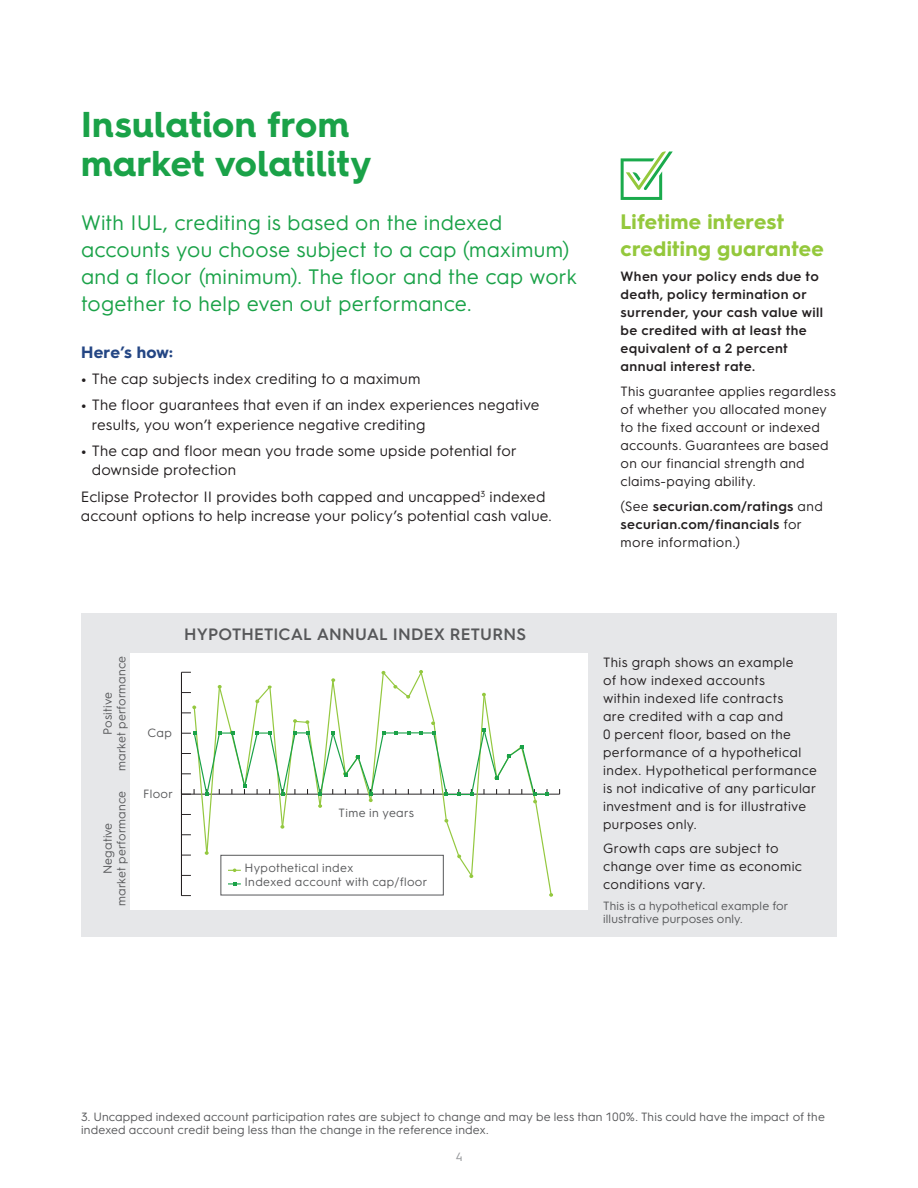
<style>
.page{position:relative;width:918px;height:1188px;background:#fff}
.page>*{position:absolute;margin:0;border:0;box-sizing:border-box;transform-origin:0 0}
.t1{font:700 36px/39px "Hurme Geometric Sans 4";letter-spacing:.005em;color:#1aa248}
.t2{font:21px/27px "Hurme Geometric Sans 3";letter-spacing:.01em;color:#1aa248}
.t3{font:700 21px/27px "Hurme Geometric Sans 3";letter-spacing:.01em;color:#94c83c}
.t4{font:600 16.5px "Hurme Geometric Sans 3";letter-spacing:.015em;color:#57585a}
.t5{font:700 16.5px "Hurme Geometric Sans 3";letter-spacing:.015em;color:#244684}
.t6{font:15px/19.5px "Hurme Geometric Sans 3";letter-spacing:.01em;color:#231f20}
.t7{font:13.5px/18px "Hurme Geometric Sans 3";letter-spacing:.02em;color:#231f20}
.t8{font:600 13.5px/18px "Hurme Geometric Sans 3";letter-spacing:.025em;color:#231f20}
.t9{font:12px/13.5px "Hurme Geometric Sans 3";letter-spacing:.01em;color:#57585a}
.t10{font:12px/13.5px "Hurme Geometric Sans 3";letter-spacing:.03em;color:#57585a}
.t11{font:12px "Hurme Geometric Sans 3";letter-spacing:.035em;color:#57585a}
.t12{font:12px "Hurme Geometric Sans 3";color:#939598}
.s1{font-weight:700}
.s2{font-weight:400}
</style>
<div class="page">
<svg style="left:621px;top:151px;width:52px;height:49px"></svg>
<div style="left:81px;top:613px;width:756px;height:324px;background:#e6e7e9"></div>
<div style="left:131px;top:653px;width:457px;height:257px;background:#fff"></div>
<hr style="left:181px;top:794px;width:379px;height:1px;background:#231f20">
<svg style="left:181px;top:670px;width:372px;height:227px"></svg>
<div style="left:220px;top:855px;width:224px;height:40px;border:1px solid #57585a"></div>
<h1 class="t1" style="left:81px;top:104px;width:292px">Insulation from market volatility</h1>
<h2 class="t2" style="left:81px;top:208px;width:498px">With IUL, crediting is based on the indexed accounts you choose subject to a cap (maximum) and a floor (minimum). The floor and the cap work together to help even out performance.</h2>
<p class="t5" style="left:81px;top:340px;width:93px">Here’s how:</p>
<p class="t6" style="left:81px;top:368px;width:341px"><span class="s1">•</span> The cap subjects index crediting to a maximum</p>
<p class="t6" style="left:92px;top:394px;width:449px;text-indent:-11px"><span class="s1">•</span> The floor guarantees that even if an index experiences negative results, you won’t experience negative crediting</p>
<p class="t6" style="left:92px;top:440px;width:427px;text-indent:-11px"><span class="s1">•</span> The cap and floor mean you trade some upside potential for downside protection</p>
<p class="t6" style="left:81px;top:486px;width:472px">Eclipse Protector II provides both capped and uncapped<sup>3</sup> indexed account options to help increase your policy’s potential cash value.</p>
<h2 class="t3" style="left:621px;top:207px;width:205px">Lifetime interest crediting guarantee</h2>
<p class="t8" style="left:621px;top:266px;width:204px">When your policy ends due to death, policy termination or surrender, your cash value will be credited with at least the equivalent of a 2 percent annual interest rate.</p>
<p class="t7" style="left:621px;top:381px;width:217px">This guarantee applies regardless of whether you allocated money to the fixed account or indexed accounts. Guarantees are based on our financial strength and claims-paying ability.</p>
<p class="t8" style="left:621px;top:496px;width:204px"><span class="s2">(See</span> securian.com/ratings <span class="s2">and </span>securian.com/financials <span class="s2">for more information.)</span></p>
<p class="t9" style="left:100px;top:771px;width:117px;text-align:center;rotate:-90deg">Positive<br>market performance</p>
<p class="t9" style="left:100px;top:906px;width:117px;text-align:center;rotate:-90deg">Negative<br>market performance</p>
<p class="t4" style="left:184px;top:623px;width:343px">HYPOTHETICAL ANNUAL INDEX RETURNS</p>
<p class="t9" style="left:147px;top:725px;width:26px">Cap</p>
<p class="t9" style="left:143px;top:786px;width:31px">Floor</p>
<p class="t11" style="left:339px;top:805px;width:77px">Time in years</p>
<p class="t10" style="left:244px;top:860px;width:185px">Hypothetical index<br>Indexed account with cap/floor</p>
<p class="t7" style="left:603px;top:652px;width:215px">This graph shows an example<br>of how indexed accounts<br>within indexed life contracts<br>are credited with a cap and<br>0 percent floor, based on the performance of a hypothetical index. Hypothetical performance is not indicative of any particular investment and is for illustrative purposes only.</p>
<p class="t7" style="left:603px;top:839px;width:201px">Growth caps are subject to change over time as economic conditions vary.</p>
<p class="t9" style="left:603px;top:898px;width:187px">This is a hypothetical example for illustrative purposes only.</p>
<p class="t9" style="left:81px;top:1109px;width:745px">3. Uncapped indexed account participation rates are subject to change and may be less than 100%. This could have the impact of the indexed account credit being less than the change in the reference index.</p>
<p class="t12" style="left:456px;top:1148px;width:8px">4</p>
</div>
